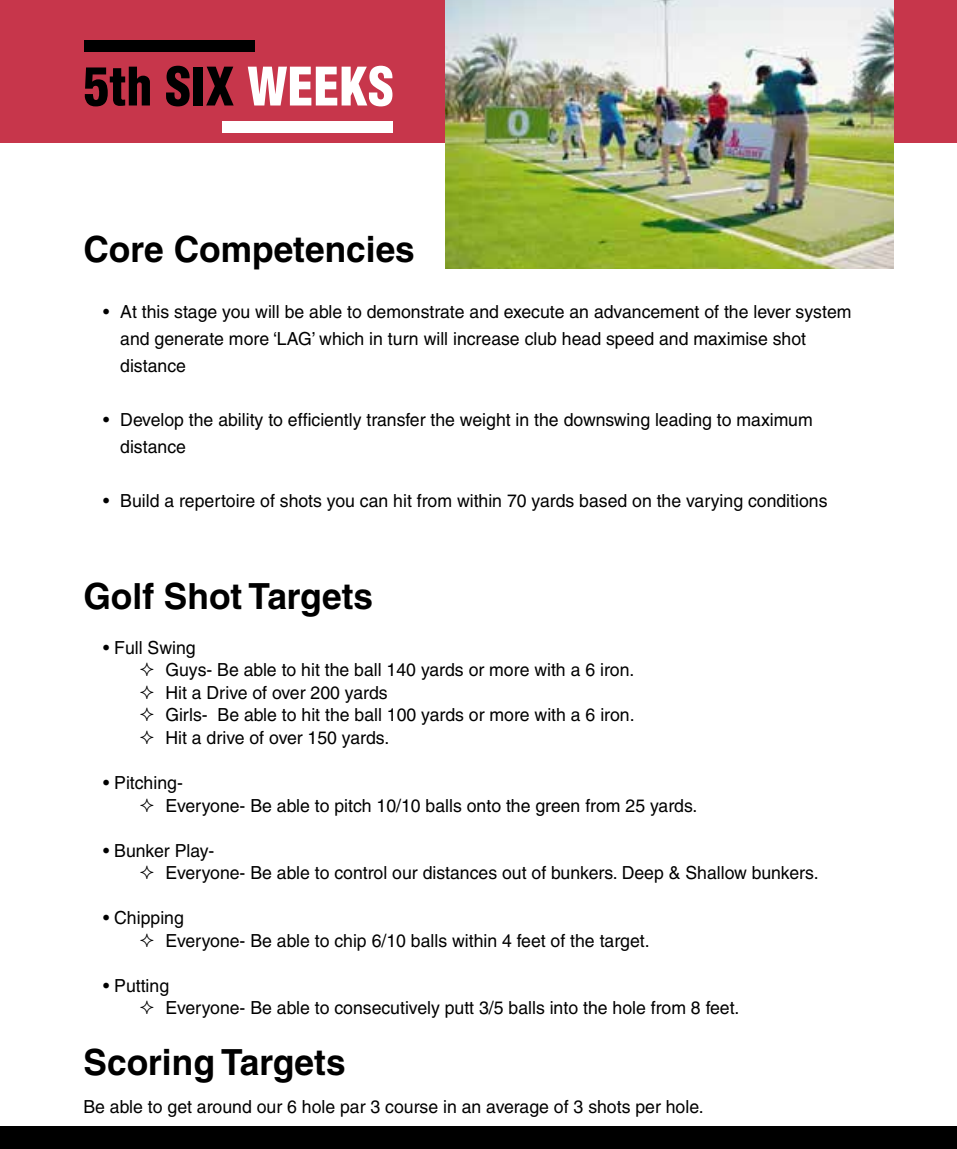
<style>
.page{position:relative;width:957px;height:1149px;background:#fff}
.page>*{position:absolute;margin:0;border:0;box-sizing:border-box;transform-origin:0 0}
.t1{font:900 condensed 51.75px "Helvetica";color:#000}
.t2{font:700 36px "Helvetica";color:#000}
.t3{font:18px/22.5px "Helvetica";color:#000}
.s1{color:#fff}
</style>
<div class="page">
<div style="left:0;top:0;width:957px;height:142px;background:#c7364b"></div>
<div style="left:84px;top:40px;width:170px;height:11px;background:#000"></div>
<div style="left:222px;top:121px;width:170px;height:11px;background:#fff"></div>
<div style="left:0;top:1125px;width:957px;height:23px;background:#000"></div>
<img style="left:445px;top:0;width:448px;height:268px">
<h1 class="t1" style="left:83px;top:54px;width:312px">5th SIX <span class="s1">WEEKS</span></h1>
<h2 class="t2" style="left:83px;top:227px;width:333px">Core Competencies</h2>
<p class="t3" style="left:120px;top:298px;width:733px;line-height:27px;text-indent:-17px">• At this stage you will be able to demonstrate and execute an advancement of the lever system and generate more ‘LAG’ which in turn will increase club head speed and maximise shot distance</p>
<p class="t3" style="left:120px;top:406px;width:694px;line-height:27px;text-indent:-17px">• Develop the ability to efficiently transfer the weight in the downswing leading to maximum distance</p>
<p class="t3" style="left:103px;top:489px;width:726px">• Build a repertoire of shots you can hit from within 70 yards based on the varying conditions</p>
<h2 class="t2" style="left:83px;top:574px;width:291px">Golf Shot Targets</h2>
<p class="t3" style="left:165px;top:636px;width:471px;text-indent:-62px">• Full Swing<br>Guys- Be able to hit the ball 140 yards or more with a 6 iron.<br>Hit a Drive of over 200 yards<br>Girls- Be able to hit the ball 100 yards or more with a 6 iron.<br>Hit a drive of over 150 yards.</p>
<p class="t3" style="left:165px;top:771px;width:533px;text-indent:-62px">• Pitching-<br>Everyone- Be able to pitch 10/10 balls onto the green from 25 yards.</p>
<p class="t3" style="left:165px;top:838px;width:655px;text-indent:-62px">• Bunker Play-<br>Everyone- Be able to control our distances out of bunkers. Deep &amp; Shallow bunkers.</p>
<p class="t3" style="left:165px;top:906px;width:486px;text-indent:-62px">• Chipping<br>Everyone- Be able to chip 6/10 balls within 4 feet of the target.</p>
<p class="t3" style="left:165px;top:973px;width:575px;text-indent:-62px">• Putting<br>Everyone- Be able to consecutively putt 3/5 balls into the hole from 8 feet.</p>
<h2 class="t2" style="left:83px;top:1039px;width:264px">Scoring Targets</h2>
<p class="t3" style="left:83px;top:1095px;width:622px">Be able to get around our 6 hole par 3 course in an average of 3 shots per hole.</p>
</div>
